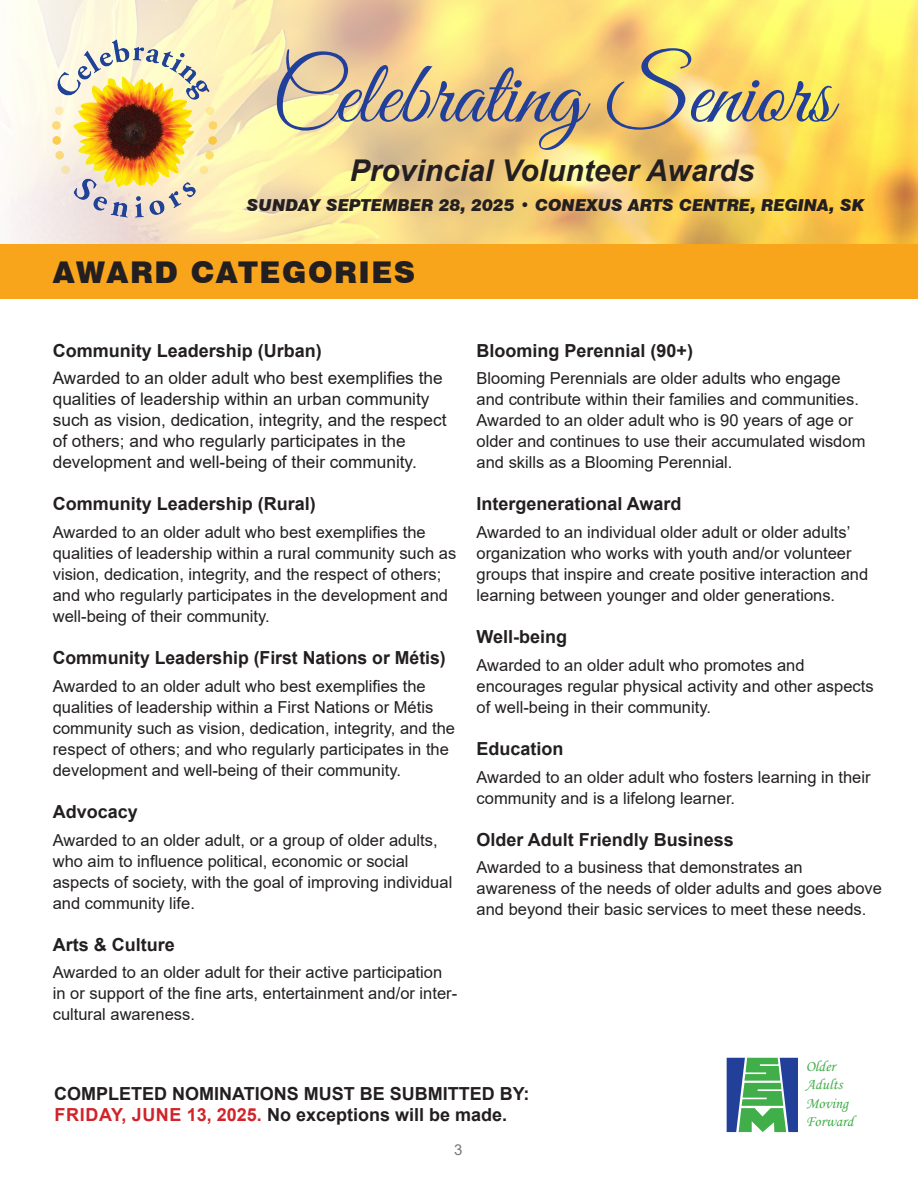
<style>
.page{position:relative;width:918px;height:1188px;background:#fff}
.page>*{position:absolute;margin:0;border:0;box-sizing:border-box;transform-origin:0 0}
.t1{font:90px "Great Vibes";color:#223f99}
.t2{font:italic 700 30px "Arial";color:#231f20}
.t3{font:900 30px "Swiss 721 BT";letter-spacing:.05em;color:#231f20}
.t4{font:700 18px/21.6px "Arial";color:#231f20}
.t5{font:17.25px/21px "Arial";color:#231f20}
.t6{font:16.5px/21px "Arial";color:#231f20}
.t7{font:italic 900 16.5px "Swiss 721 BT";color:#231f20}
.t8{font:15.3px/18.3px "Monotype Corsiva";color:#40ae49}
.t9{font:15px "Arial";color:#76787b}
.s1{color:#d1232a}
</style>
<div class="page">
<svg style="left:727px;top:1058px;width:71px;height:74px;background:#528f84"></svg>
<img style="left:11px;top:0;width:907px;height:244px">
<img style="left:31px;top:32px;width:210px;height:199px">
<div style="left:0;top:244px;width:918px;height:55px;background:#f9a51b"></div>
<p class="t1" style="left:271px;top:45px;width:563px">Celebrating Seniors</p>
<p class="t2" style="left:350px;top:151px;width:406px">Provincial Volunteer Awards</p>
<p class="t7" style="left:247px;top:195px;width:619px">SUNDAY SEPTEMBER 28, 2025 • CONEXUS ARTS CENTRE, REGINA, SK</p>
<p class="t3" style="left:53px;top:254px;width:364px">AWARD CATEGORIES</p>
<p class="t4" style="left:53px;top:340px;width:271px">Community Leadership (Urban)</p>
<p class="t5" style="left:53px;top:368px;width:395px">Awarded to an older adult who best exemplifies the qualities of leadership within an urban community such as vision, dedication, integrity, and the respect of others; and who regularly participates in the development and well-being of their community.</p>
<p class="t4" style="left:53px;top:493px;width:265px">Community Leadership (Rural)</p>
<p class="t6" style="left:53px;top:522px;width:405px">Awarded to an older adult who best exemplifies the qualities of leadership within a rural community such as vision, dedication, integrity, and the respect of others; and who regularly participates in the development and well-being of their community.</p>
<p class="t4" style="left:53px;top:647px;width:395px">Community Leadership (First Nations or Métis)</p>
<p class="t6" style="left:53px;top:675px;width:404px">Awarded to an older adult who best exemplifies the qualities of leadership within a First Nations or Métis community such as vision, dedication, integrity, and the respect of others; and who regularly participates in the development and well-being of their community.</p>
<p class="t4" style="left:53px;top:801px;width:87px">Advocacy</p>
<p class="t6" style="left:53px;top:829px;width:401px">Awarded to an older adult, or a group of older adults, who aim to influence political, economic or social aspects of society, with the goal of improving individual and community life.</p>
<p class="t4" style="left:53px;top:934px;width:124px">Arts &amp; Culture</p>
<p class="t6" style="left:53px;top:962px;width:406px">Awarded to an older adult for their active participation in or support of the fine arts, entertainment and/or inter&shy;cultural awareness.</p>
<p class="t4" style="left:477px;top:340px;width:218px">Blooming Perennial (90+)</p>
<p class="t6" style="left:477px;top:368px;width:390px">Blooming Perennials are older adults who engage and contribute within their families and communities.<br>Awarded to an older adult who is 90 years of age or older and continues to use their accumulated wisdom and skills as a Blooming Perennial.</p>
<p class="t4" style="left:477px;top:493px;width:207px">Intergenerational Award</p>
<p class="t6" style="left:477px;top:522px;width:393px">Awarded to an individual older adult or older adults’ organization who works with youth and/or volunteer groups that inspire and create positive interaction and learning between younger and older generations.</p>
<p class="t4" style="left:477px;top:626px;width:92px">Well-being</p>
<p class="t6" style="left:477px;top:654px;width:399px">Awarded to an older adult who promotes and encourages regular physical activity and other aspects of well-being in their community.</p>
<p class="t4" style="left:477px;top:738px;width:89px">Education</p>
<p class="t6" style="left:477px;top:766px;width:396px">Awarded to an older adult who fosters learning in their community and is a lifelong learner.</p>
<p class="t4" style="left:477px;top:829px;width:259px">Older Adult Friendly Business</p>
<p class="t6" style="left:477px;top:857px;width:407px">Awarded to a business that demonstrates an awareness of the needs of older adults and goes above and beyond their basic services to meet these needs.</p>
<p class="t4" style="left:54px;top:1083px;width:477px">COMPLETED NOMINATIONS MUST BE SUBMITTED BY:<br><span class="s1">FRIDAY, JUNE 13, 2025.</span> No exceptions will be made.</p>
<p class="t9" style="left:454px;top:1140px;width:10px">3</p>
<p class="t8" style="left:806px;top:1057px;width:49px">Older<br>Adults<br>Moving<br>Forward</p>
</div>
